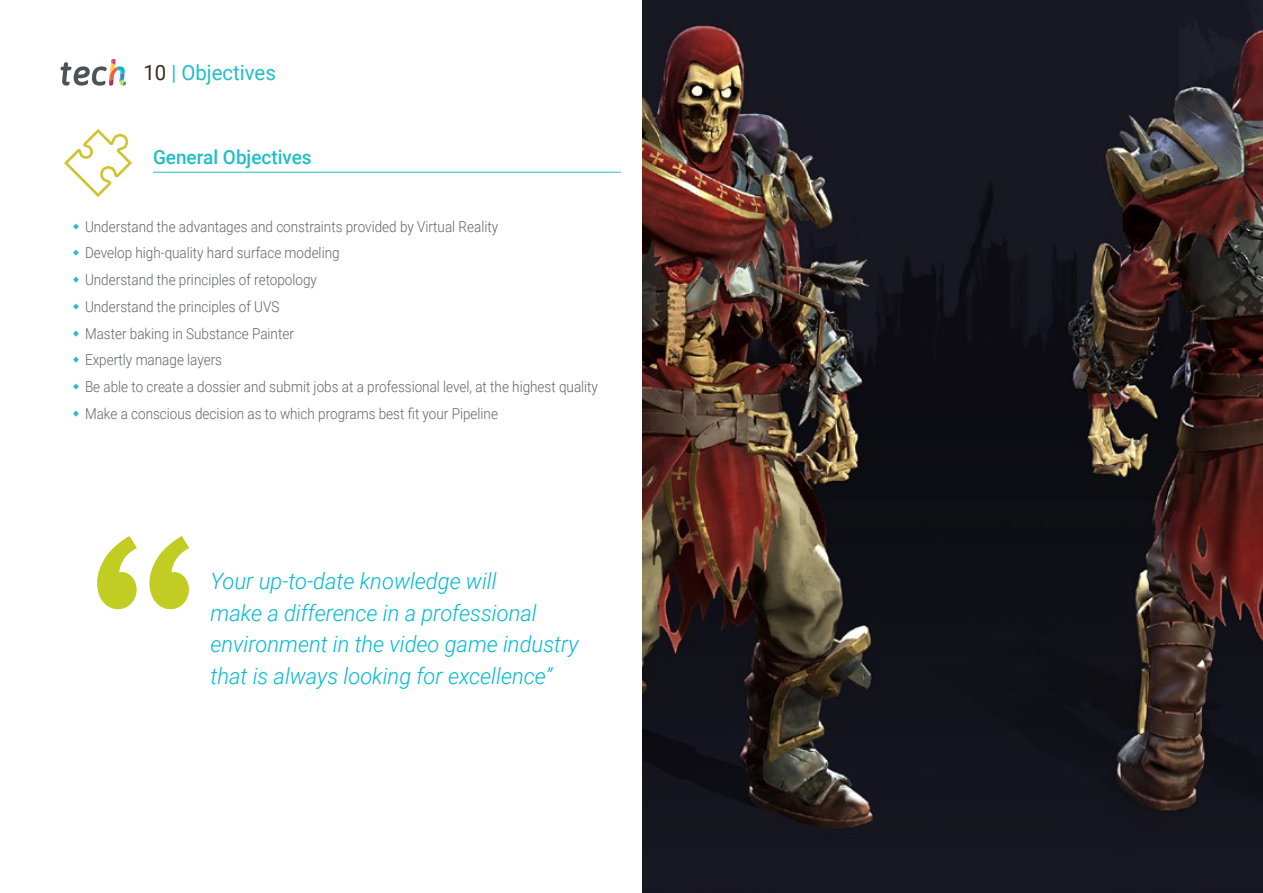
<style>
.page{position:relative;width:1263px;height:893px;background:#fff}
.page>*{position:absolute;margin:0;border:0;box-sizing:border-box;transform-origin:0 0}
.t1{font:italic 300 22.5px/31.5px "Roboto";color:#00bacf}
.t2{font:21px "Roboto";color:#20bec6}
.t3{font:500 19.5px "Roboto";color:#20bec6}
.t4{font:300 15px/26.7px "Roboto";color:#61646a;scale:.9 1}
.s1{color:#312e20}
</style>
<div class="page">
<hr style="left:153px;top:172px;width:468px;height:1px;background:#20bec6">
<svg style="left:64px;top:129px;width:68px;height:68px"></svg>
<svg style="left:61px;top:59px;width:65px;height:27px"></svg>
<svg style="left:97px;top:536px;width:92px;height:73px"></svg>
<img style="left:642px;top:0;width:621px;height:893px">
<h2 class="t2" style="left:144px;top:57px;width:134px"><span class="s1">10</span> | Objectives</h2>
<h3 class="t3" style="left:153px;top:143px;width:160px">General Objectives</h3>
<p class="t4" style="left:85px;top:212px;width:571px">Understand the advantages and constraints provided by Virtual Reality<br>Develop high-quality hard surface modeling<br>Understand the principles of retopology<br>Understand the principles of UVS<br>Master baking in Substance Painter<br>Expertly manage layers<br>Be able to create a dossier and submit jobs at a professional level, at the highest quality Make a conscious decision as to which programs best fit your Pipeline</p>
<h1 class="t1" style="left:210px;top:564px;width:370px">Your up-to-date knowledge will<br>make a difference in a professional environment in the video game industry that is always looking for excellence”</h1>
</div>
